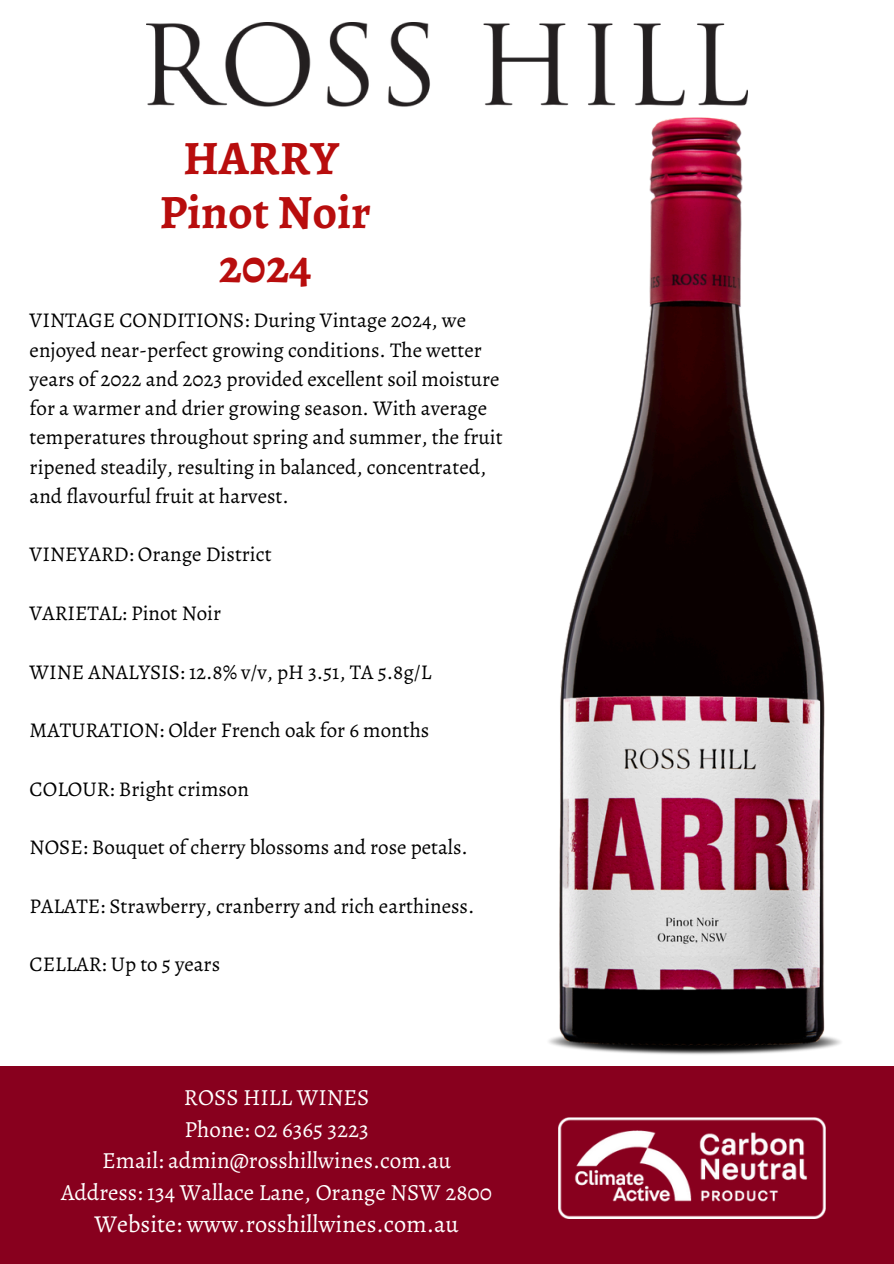
<style>
.page{position:relative;width:894px;height:1264px;background:#fff}
.page>*{position:absolute;margin:0;border:0;box-sizing:border-box;transform-origin:0 0}
.t1{font:700 48px/54px "Alegreya";color:#b80d0d;text-align:center}
.t2{font:24.3px "Alegreya";color:#fff}
.t3{font:23.1px "Alegreya";color:#fff}
.t4{font:21px/29.2px "Alegreya";color:#000}
</style>
<div class="page">
<div style="left:0;top:1065px;width:893px;height:198px;background:#88001e"></div>
<img style="left:147px;top:23px;width:599px;height:84px">
<img style="left:558px;top:1117px;width:267px;height:101px">
<img style="left:480px;top:98px;width:361px;height:957px">
<p class="t1" style="left:160px;top:130px;width:213px">HARRY<br>Pinot Noir<br>2024</p>
<p class="t4" style="left:30px;top:306px;width:474px">VINTAGE CONDITIONS: During Vintage 2024, we enjoyed near-perfect growing conditions. The wetter years of 2022 and 2023 provided excellent soil moisture for a warmer and drier growing season. With average temperatures throughout spring and summer, the fruit ripened steadily, resulting in balanced, concentrated, and flavourful fruit at harvest.</p>
<p class="t4" style="left:30px;top:540px;width:243px">VINEYARD: Orange District</p>
<p class="t4" style="left:30px;top:598px;width:193px">VARIETAL: Pinot Noir</p>
<p class="t4" style="left:30px;top:657px;width:403px">WINE ANALYSIS: 12.8% v/v, pH 3.51, TA 5.8g/L</p>
<p class="t4" style="left:30px;top:715px;width:401px">MATURATION: Older French oak for 6 months</p>
<p class="t4" style="left:30px;top:774px;width:221px">COLOUR: Bright crimson</p>
<p class="t4" style="left:30px;top:832px;width:439px">NOSE: Bouquet of cherry blossoms and rose petals.</p>
<p class="t4" style="left:30px;top:891px;width:446px">PALATE: Strawberry, cranberry and rich earthiness.</p>
<p class="t4" style="left:30px;top:949px;width:192px">CELLAR: Up to 5 years</p>
<p class="t3" style="left:184px;top:1081px;width:187px">ROSS HILL WINES</p>
<h1 class="t3" style="left:184px;top:1113px;width:185px">Phone: 02 6365 3223</h1>
<p class="t3" style="left:102px;top:1144px;width:350px">Email: admin@rosshillwines.com.au</p>
<p class="t3" style="left:61px;top:1176px;width:432px">Address: 134 Wallace Lane, Orange NSW 2800</p>
<p class="t2" style="left:95px;top:1207px;width:365px">Website: www.rosshillwines.com.au</p>
</div>
